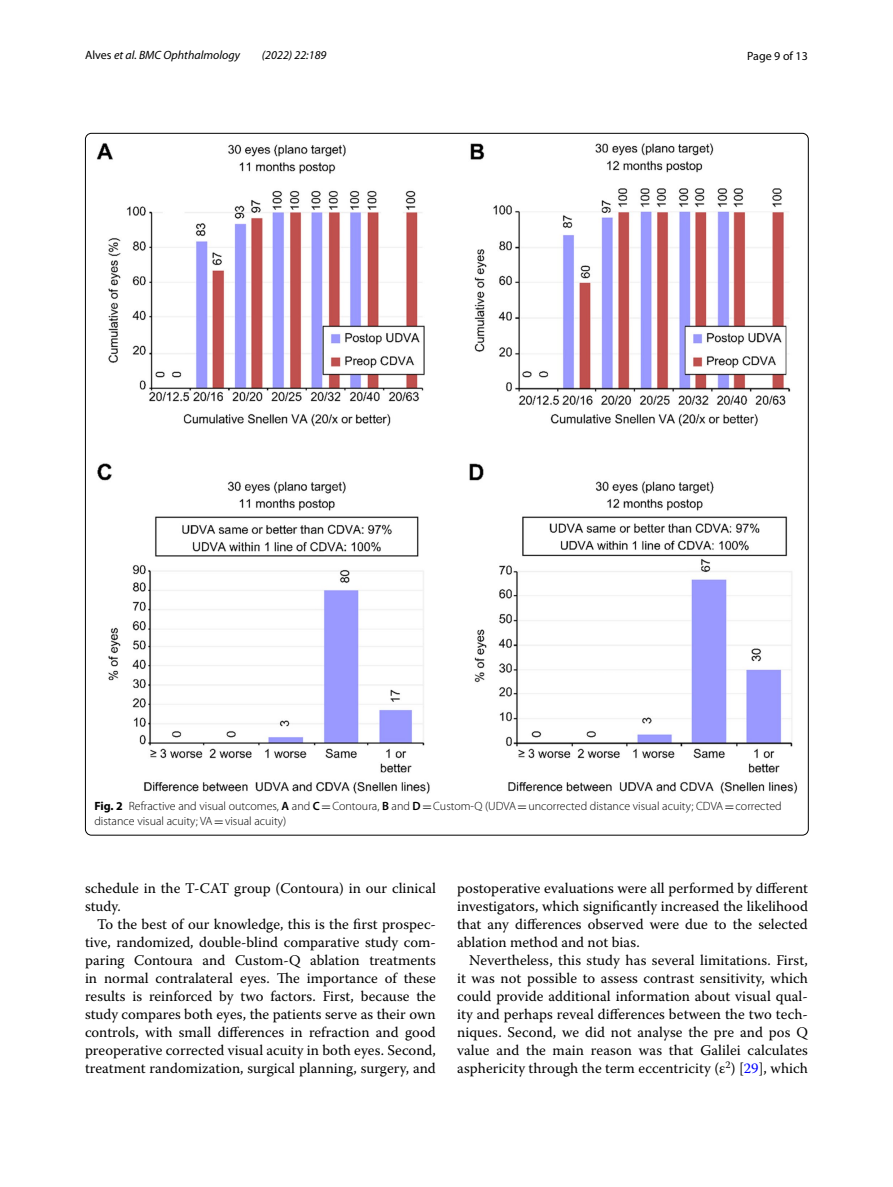
<style>
.page{position:relative;width:893px;height:1187px;background:#fff}
.page>*{position:absolute;margin:0;border:0;box-sizing:border-box;transform-origin:0 0}
.t1{font:14.7px/18px "Warnock Pro";color:#000;text-align:justify}
.t2{font:300 12px/15px "Myriad Pro";color:#000}
.t3{font:italic 12px "Myriad Pro";color:#000}
.t4{font:12px "Myriad Pro";color:#000}
.s1{font-style:normal}
.s2{font-weight:700}
.s3{font-weight:600}
.s4{font-family:"MTSY";font-weight:400}
.s5{color:#00f}
</style>
<div class="page">
<img style="left:97px;top:143px;width:700px;height:651px">
<p class="t3" style="left:85px;top:48px;width:156px"><span class="s1">Alves</span> et al. BMC Ophthalmology</p>
<p class="t3" style="left:262px;top:48px;width:66px">(2022) 22:189</p>
<p class="t4" style="left:747px;top:48px;width:62px">Page 9 of 13</p>
<p class="t2" style="left:94px;top:798px;width:689px"><span class="s2">Fig. 2</span> Refractive and visual outcomes, <span class="s3">A</span> and <span class="s3">C</span><span class="s4">=</span>Contoura, <span class="s3">B</span> and <span class="s3">D</span><span class="s4">=</span>Custom-Q (UDVA<span class="s4">=</span>uncorrected distance visual acuity; CDVA<span class="s4">=</span>corrected distance visual acuity; VA<span class="s4">=</span>visual acuity)</p>
<p class="t1" style="left:85px;top:879px;width:352px">schedule in the T-CAT group (Contoura) in our clinical study.</p>
<p class="t1" style="left:85px;top:915px;width:352px;text-indent:12px">To the best of our knowledge, this is the first prospec&shy;tive, randomized, double-blind comparative study com&shy;paring Contoura and Custom-Q ablation treatments in normal contralateral eyes. The importance of these results is reinforced by two factors. First, because the study compares both eyes, the patients serve as their own controls, with small differences in refraction and good preoperative corrected visual acuity in both eyes. Second, treatment randomization, surgical planning, surgery, and</p>
<p class="t1" style="left:457px;top:879px;width:352px">postoperative evaluations were all performed by different investigators, which significantly increased the likelihood that any differences observed were due to the selected ablation method and not bias.</p>
<p class="t1" style="left:457px;top:951px;width:352px;text-indent:12px">Nevertheless, this study has several limitations. First, it was not possible to assess contrast sensitivity, which could provide additional information about visual qual&shy;ity and perhaps reveal differences between the two tech&shy;niques. Second, we did not analyse the pre and pos Q value and the main reason was that Galilei calculates asphericity through the term eccentricity (ε<sup>2</sup>) [<span class="s5">29</span>], which</p>
</div>
